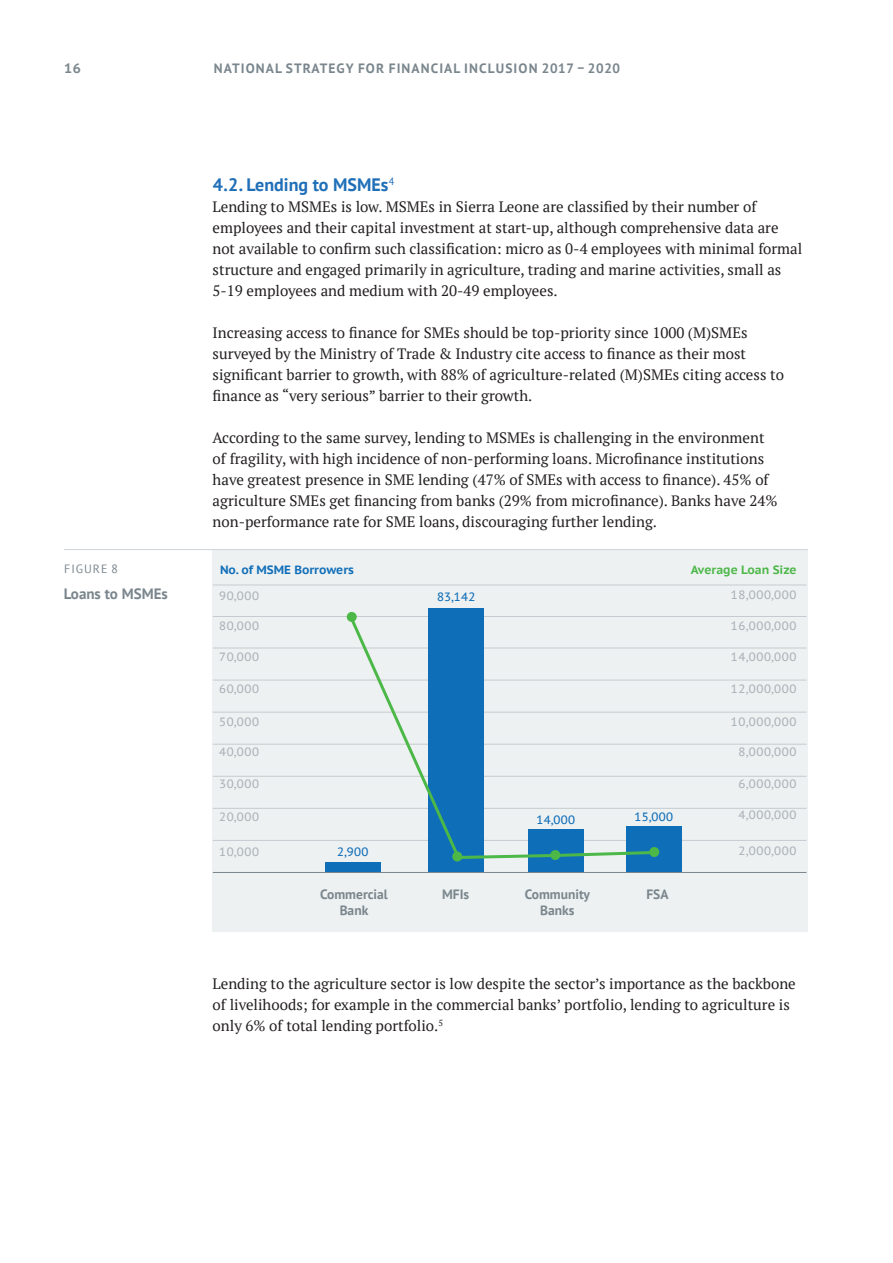
<style>
.page{position:relative;width:893px;height:1263px;background:#fff}
.page>*{position:absolute;margin:0;border:0;box-sizing:border-box;transform-origin:0 0}
.Head_level_1{font:700 18px "PT Sans";color:#1f6fb8}
.Body_Copy{font:15px/21px "PT Serif";color:#231f20}
.Figure_title{font:700 15px "PT Sans";color:#7a868d}
.t1{font:700 13.5px "PT Sans";letter-spacing:.08em;color:#7a868d}
.t2{font:700 13.5px/16.2px "PT Sans";color:#7a868d;text-align:center}
.t3{font:700 13.5px "PT Sans Caption";color:#7a868d}
.t4{font:12px "PT Sans Caption";color:#abb3b9}
.t5{font:12px "PT Sans Caption";letter-spacing:-.025em;color:#0f6eb8}
.t6{font:700 12px "PT Sans Caption";color:#0f6eb8}
.t7{font:700 12px "PT Sans Caption";color:#4cb848}
.Figure{font:12px "PT Sans";letter-spacing:.08em;color:#7a868d}
</style>
<div class="page">
<div style="left:212px;top:549px;width:595px;height:383px;background:#eef1f2"></div>
<hr style="left:213px;top:840px;width:593px;height:1px;background:#c5cbd0">
<hr style="left:213px;top:808px;width:593px;height:1px;background:#c5cbd0">
<hr style="left:213px;top:776px;width:593px;height:1px;background:#c5cbd0">
<hr style="left:213px;top:744px;width:593px;height:1px;background:#c5cbd0">
<hr style="left:213px;top:712px;width:593px;height:1px;background:#c5cbd0">
<hr style="left:213px;top:680px;width:593px;height:1px;background:#c5cbd0">
<hr style="left:213px;top:648px;width:593px;height:1px;background:#c5cbd0">
<hr style="left:213px;top:616px;width:593px;height:1px;background:#c5cbd0">
<hr style="left:213px;top:585px;width:593px;height:1px;background:#c5cbd0">
<div style="left:325px;top:862px;width:55px;height:10px;background:#0f6eb8"></div>
<div style="left:429px;top:608px;width:55px;height:264px;background:#0f6eb8"></div>
<div style="left:528px;top:829px;width:55px;height:43px;background:#0f6eb8"></div>
<div style="left:626px;top:826px;width:55px;height:46px;background:#0f6eb8"></div>
<hr style="left:213px;top:872px;width:593px;height:1px;background:#7a868d">
<svg style="left:347px;top:614px;width:311px;height:246px"></svg>
<div style="left:347px;top:612px;width:10px;height:10px;background:#4cb848;border-radius:50%"></div>
<div style="left:452px;top:851px;width:10px;height:10px;background:#4cb848;border-radius:50%"></div>
<div style="left:550px;top:850px;width:10px;height:10px;background:#4cb848;border-radius:50%"></div>
<div style="left:649px;top:847px;width:10px;height:10px;background:#4cb848;border-radius:50%"></div>
<hr style="left:64px;top:549px;width:744px;height:1px;background:#d1d6db">
<p class="t3" style="left:64px;top:59px;width:19px">16</p>
<p class="t1" style="left:214px;top:60px;width:408px">NATIONAL STRATEGY FOR FINANCIAL INCLUSION 2017 – 2020</p>
<p class="Figure" style="left:64px;top:561px;width:55px">FIGURE 8</p>
<p class="Figure_title" style="left:64px;top:584px;width:106px">Loans to MSMEs</p>
<p class="Head_level_1" style="left:213px;top:173px;width:184px">4.2. Lending to MSMEs<sup>4</sup></p>
<p class="Body_Copy" style="left:213px;top:196px;width:591px">Lending to MSMEs is low. MSMEs in Sierra Leone are classified by their number of employees and their capital investment at start-up, although comprehensive data are not available to confirm such classification: micro as 0-4 employees with minimal formal structure and engaged primarily in agriculture, trading and marine activities, small as 5-19 employees and medium with 20-49 employees.</p>
<p class="Body_Copy" style="left:213px;top:322px;width:573px">Increasing access to finance for SMEs should be top-priority since 1000 (M)SMEs surveyed by the Ministry of Trade &amp; Industry cite access to finance as their most significant barrier to growth, with 88% of agriculture-related (M)SMEs citing access to finance as “very serious” barrier to their growth.</p>
<p class="Body_Copy" style="left:213px;top:427px;width:566px">According to the same survey, lending to MSMEs is challenging in the environment of fragility, with high incidence of non-performing loans. Microfinance institutions have greatest presence in SME lending (47% of SMEs with access to finance). 45% of agriculture SMEs get financing from banks (29% from microfinance). Banks have 24% non-performance rate for SME loans, discouraging further lending.</p>
<p class="t6" style="left:220px;top:562px;width:136px">No. of MSME Borrowers</p>
<p class="t7" style="left:691px;top:562px;width:108px">Average Loan Size</p>
<p class="t4" style="left:219px;top:587px;width:42px">90,000</p>
<p class="t5" style="left:437px;top:589px;width:41px">83,142</p>
<p class="t4" style="left:731px;top:587px;width:68px">18,000,000</p>
<p class="t4" style="left:219px;top:618px;width:42px">80,000</p>
<p class="t4" style="left:731px;top:618px;width:68px">16,000,000</p>
<p class="t4" style="left:219px;top:649px;width:42px">70,000</p>
<p class="t4" style="left:731px;top:649px;width:68px">14,000,000</p>
<p class="t4" style="left:219px;top:681px;width:42px">60,000</p>
<p class="t4" style="left:731px;top:681px;width:68px">12,000,000</p>
<p class="t4" style="left:219px;top:714px;width:42px">50,000</p>
<p class="t4" style="left:731px;top:713px;width:68px">10,000,000</p>
<p class="t4" style="left:219px;top:744px;width:42px">40,000</p>
<p class="t4" style="left:738px;top:744px;width:60px">8,000,000</p>
<p class="t4" style="left:219px;top:776px;width:42px">30,000</p>
<p class="t4" style="left:738px;top:776px;width:60px">6,000,000</p>
<p class="t4" style="left:219px;top:809px;width:42px">20,000</p>
<p class="t5" style="left:536px;top:812px;width:41px">14,000</p>
<p class="t5" style="left:634px;top:809px;width:41px">15,000</p>
<p class="t4" style="left:738px;top:807px;width:60px">4,000,000</p>
<p class="t4" style="left:219px;top:844px;width:42px">10,000</p>
<p class="t5" style="left:337px;top:844px;width:33px">2,900</p>
<p class="t4" style="left:738px;top:842px;width:60px">2,000,000</p>
<p class="t2" style="left:320px;top:886px;width:69px">Commercial<br>Bank</p>
<p class="t2" style="left:442px;top:886px;width:29px">MFIs</p>
<p class="t2" style="left:525px;top:886px;width:67px">Community<br>Banks</p>
<p class="t2" style="left:646px;top:886px;width:24px">FSA</p>
<p class="Body_Copy" style="left:213px;top:973px;width:585px">Lending to the agriculture sector is low despite the sector’s importance as the backbone of livelihoods; for example in the commercial banks’ portfolio, lending to agriculture is only 6% of total lending portfolio.<sup>5</sup></p>
</div>
